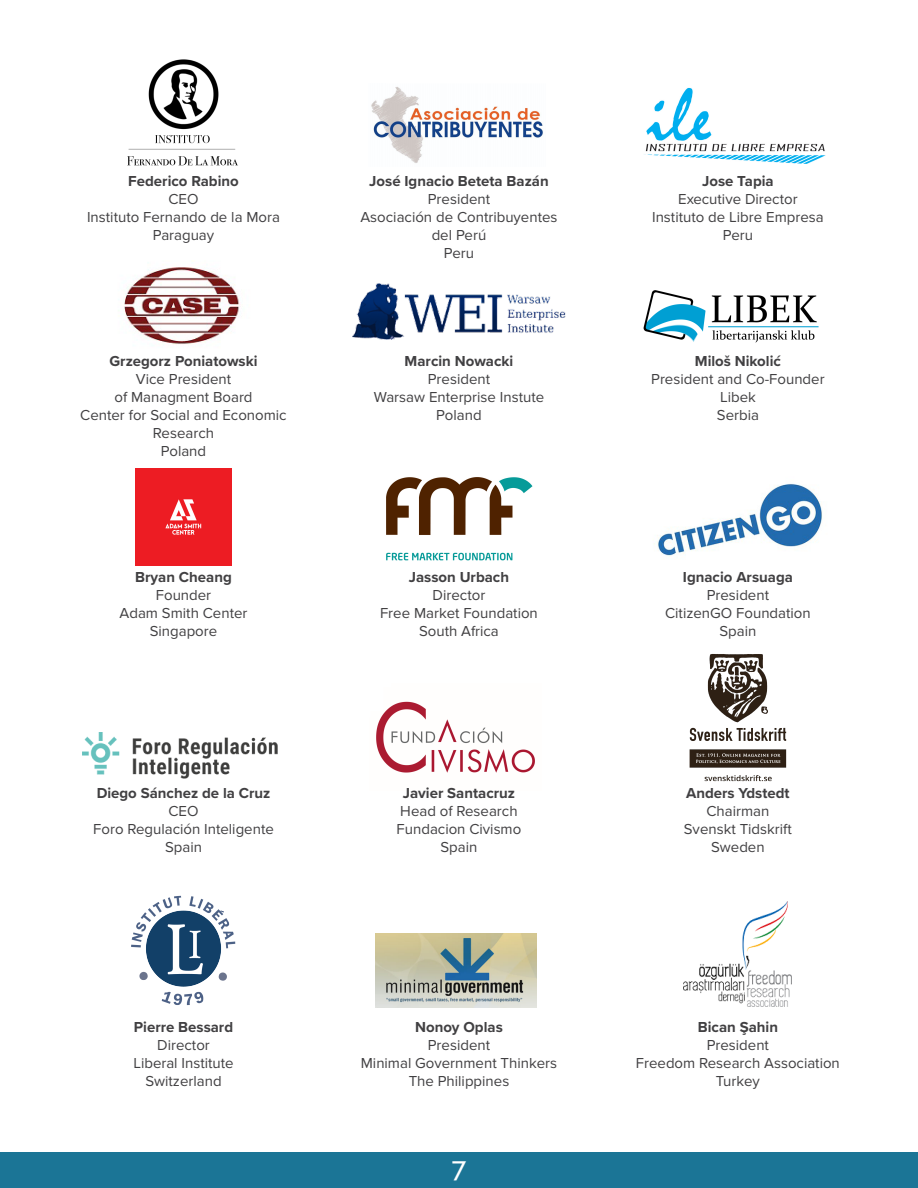
<style>
.page{position:relative;width:918px;height:1188px;background:#fff}
.page>*{position:absolute;margin:0;border:0;box-sizing:border-box;transform-origin:0 0}
.t1{font:500 27px "Raleway";color:#fff}
.t2{font:15px/18px "Proxima Nova";color:#414042;text-align:center}
.t3{font:700 15px "Proxima Nova";color:#414042}
</style>
<div class="page">
<img style="left:127px;top:59px;width:111px;height:107px">
<img style="left:371px;top:87px;width:172px;height:76px">
<img style="left:644px;top:88px;width:181px;height:76px">
<img style="left:124px;top:267px;width:116px;height:78px">
<img style="left:352px;top:283px;width:214px;height:56px">
<img style="left:643px;top:290px;width:176px;height:53px">
<div style="left:135px;top:469px;width:97px;height:96px;background:#ed1c23"></div>
<img style="left:386px;top:477px;width:147px;height:84px">
<img style="left:654px;top:484px;width:168px;height:73px">
<img style="left:83px;top:733px;width:195px;height:46px">
<div style="left:0;top:1153px;width:918px;height:35px;background:#1b7596"></div>
<img style="left:376px;top:701px;width:159px;height:72px">
<img style="left:689px;top:654px;width:98px;height:128px">
<img style="left:131px;top:895px;width:105px;height:111px">
<img style="left:376px;top:934px;width:161px;height:74px">
<img style="left:684px;top:902px;width:108px;height:104px">
<p class="t3" style="left:128px;top:169px;width:112px">Federico Rabino</p>
<p class="t2" style="left:87px;top:190px;width:194px">CEO<br>Instituto Fernando de la Mora<br>Paraguay</p>
<p class="t3" style="left:110px;top:349px;width:150px">Grzegorz Poniatowski</p>
<p class="t2" style="left:80px;top:370px;width:208px">Vice President<br>of Managment Board<br>Center for Social and Economic<br>Research<br>Poland</p>
<p class="t3" style="left:135px;top:565px;width:98px">Bryan Cheang</p>
<p class="t2" style="left:120px;top:586px;width:129px">Founder<br>Adam Smith Center<br>Singapore</p>
<p class="t3" style="left:97px;top:781px;width:175px">Diego Sánchez de la Cruz</p>
<p class="t2" style="left:93px;top:802px;width:182px">CEO<br>Foro Regulación Inteligente<br>Spain</p>
<p class="t3" style="left:134px;top:1015px;width:101px">Pierre Bessard</p>
<p class="t2" style="left:133px;top:1036px;width:102px">Director<br>Liberal Institute<br>Switzerland</p>
<p class="t3" style="left:369px;top:169px;width:181px">José Ignacio Beteta Bazán</p>
<p class="t2" style="left:360px;top:190px;width:199px">President<br>Asociación de Contribuyentes del Perú<br>Peru</p>
<p class="t3" style="left:405px;top:349px;width:110px">Marcin Nowacki</p>
<p class="t2" style="left:374px;top:370px;width:172px">President<br>Warsaw Enterprise Instute<br>Poland</p>
<p class="t3" style="left:409px;top:565px;width:102px">Jasson Urbach</p>
<p class="t2" style="left:380px;top:586px;width:159px">Director<br>Free Market Foundation<br>South Africa</p>
<p class="t3" style="left:403px;top:781px;width:114px">Javier Santacruz</p>
<p class="t2" style="left:397px;top:802px;width:126px">Head of Research<br>Fundacion Civismo<br>Spain</p>
<p class="t3" style="left:415px;top:1015px;width:89px">Nonoy Oplas</p>
<p class="t2" style="left:361px;top:1036px;width:198px">President<br>Minimal Government Thinkers<br>The Philippines</p>
<h1 class="t1" style="left:452px;top:1152px;width:16px">7</h1>
<p class="t3" style="left:702px;top:169px;width:73px">Jose Tapia</p>
<p class="t2" style="left:652px;top:190px;width:173px">Executive Director<br>Instituto de Libre Empresa<br>Peru</p>
<p class="t3" style="left:695px;top:349px;width:88px">Miloš Nikolić</p>
<p class="t2" style="left:651px;top:370px;width:175px">President and Co-Founder<br>Libek<br>Serbia</p>
<p class="t3" style="left:683px;top:565px;width:112px">Ignacio Arsuaga</p>
<p class="t2" style="left:665px;top:586px;width:147px">President<br>CitizenGO Foundation<br>Spain</p>
<p class="t3" style="left:686px;top:781px;width:105px">Anders Ydstedt</p>
<p class="t2" style="left:684px;top:802px;width:109px">Chairman<br>Svenskt Tidskrift<br>Sweden</p>
<p class="t3" style="left:698px;top:1015px;width:82px">Bican Şahin</p>
<p class="t2" style="left:636px;top:1036px;width:205px">President<br>Freedom Research Association<br>Turkey</p>
</div>
